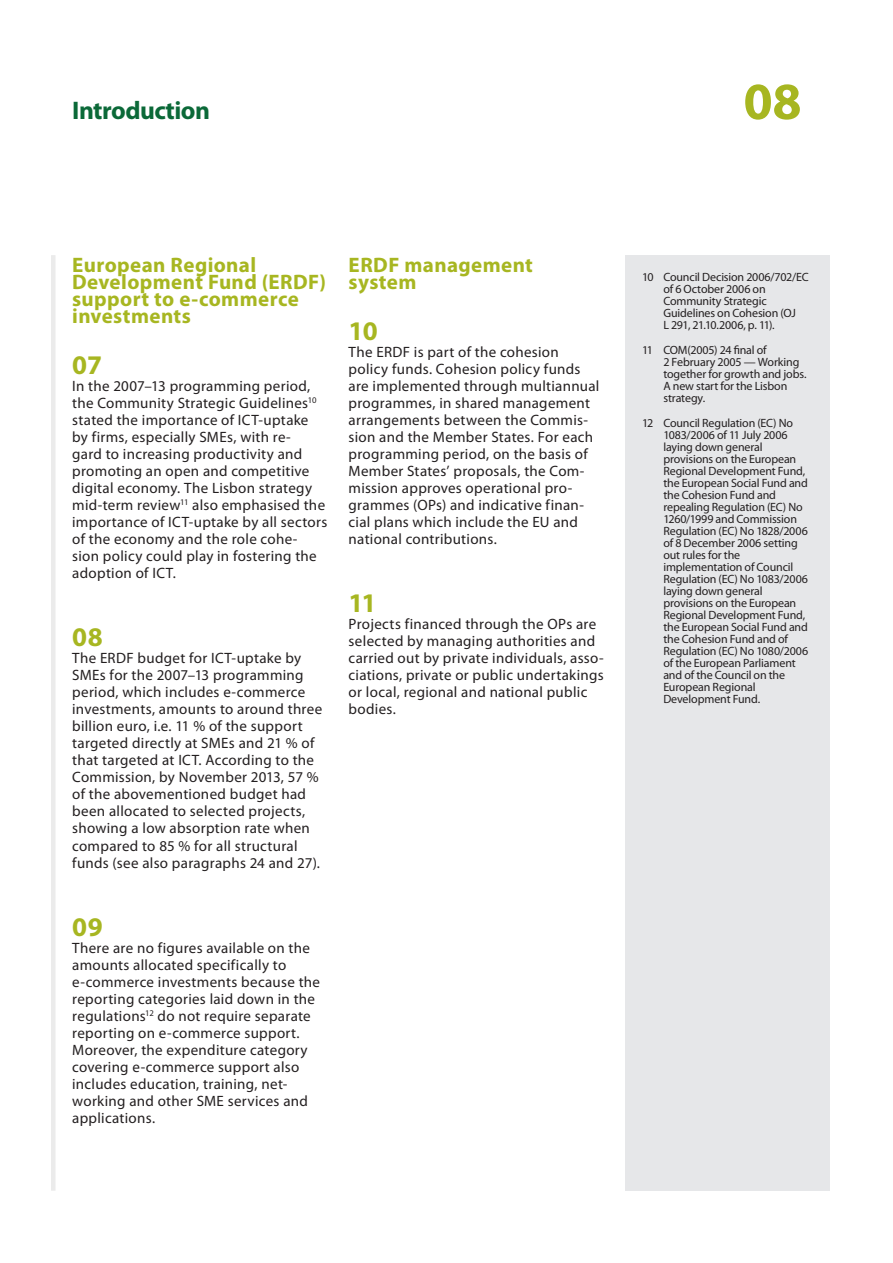
<style>
.page{position:relative;width:893px;height:1263px;background:#fff}
.page>*{position:absolute;margin:0;border:0;box-sizing:border-box;transform-origin:0 0}
.t1{font:700 52.5px "Myriad Pro";color:#a7b621}
.E_05_-_CHAP__1__TEXT{font:700 27px "Myriad Pro";letter-spacing:-.005em;color:#a7b621}
.t2{font:700 25.5px "Myriad Pro";letter-spacing:-.02em;color:#0b6938}
.E_02_-_CHAP__TITRE_C{font:700 21px/17px "Myriad Pro";letter-spacing:.02em;color:#a7b621}
.E_05_-_CHAP__1__TEXT-2{font:15px/17px "Myriad Pro";letter-spacing:.02em;color:#231f20}
.E_08_-_CHAP__FOOTNOT{font:12px/12px "Myriad Pro";letter-spacing:-.01em;color:#231f20}
</style>
<div class="page">
<div style="left:51px;top:255px;width:5px;height:936px;background:#ebebeb"></div>
<div style="left:625px;top:255px;width:204px;height:936px;background:#e6e7e9"></div>
<p class="t2" style="left:72px;top:94px;width:139px">Introduction</p>
<p class="t1" style="left:743px;top:67px;width:60px">08</p>
<p class="E_02_-_CHAP__TITRE_C" style="left:72px;top:256px;width:255px">European Regional<br>Development Fund (ERDF) support to e‑commerce investments</p>
<p class="E_05_-_CHAP__1__TEXT" style="left:72px;top:347px;width:31px">07</p>
<p class="E_05_-_CHAP__1__TEXT-2" style="left:72px;top:377px;width:257px">In the 2007–13 programming period, the Community Strategic Guidelines<sup>10 </sup>stated the importance of ICT‑uptake by firms, especially SMEs, with re‑<br>gard to increasing productivity and promoting an open and competitive digital economy. The Lisbon strategy mid‑term review<sup>11</sup> also emphasised the importance of ICT‑uptake by all sectors of the economy and the role cohe‑ sion policy could play in fostering the adoption of ICT.</p>
<p class="E_05_-_CHAP__1__TEXT" style="left:72px;top:620px;width:32px">08</p>
<p class="E_05_-_CHAP__1__TEXT-2" style="left:72px;top:650px;width:252px">The ERDF budget for ICT‑uptake by SMEs for the 2007–13 programming period, which includes e‑commerce investments, amounts to around three billion euro, i.e. 11 % of the support targeted directly at SMEs and 21 % of that targeted at ICT. According to the Commission, by November 2013, 57 % of the abovementioned budget had been allocated to selected projects, showing a low absorption rate when compared to 85 % for all structural funds (see also paragraphs 24 and 27).</p>
<p class="E_05_-_CHAP__1__TEXT" style="left:72px;top:909px;width:32px">09</p>
<p class="E_05_-_CHAP__1__TEXT-2" style="left:72px;top:939px;width:249px">There are no figures available on the amounts allocated specifically to e‑commerce investments because the reporting categories laid down in the regulations<sup>12</sup> do not require separate reporting on e‑commerce support.<br>Moreover, the expenditure category covering e‑commerce support also includes education, training, net‑ working and other SME services and applications.</p>
<p class="E_02_-_CHAP__TITRE_C" style="left:349px;top:256px;width:186px">ERDF management system</p>
<p class="E_05_-_CHAP__1__TEXT" style="left:349px;top:313px;width:31px">10</p>
<p class="E_05_-_CHAP__1__TEXT-2" style="left:349px;top:343px;width:252px">The ERDF is part of the cohesion policy funds. Cohesion policy funds are implemented through multiannual programmes, in shared management arrangements between the Commis‑ sion and the Member States. For each programming period, on the basis of Member States’ proposals, the Com‑ mission approves operational pro‑ grammes (OPs) and indicative finan‑ cial plans which include the EU and national contributions.</p>
<p class="E_05_-_CHAP__1__TEXT" style="left:349px;top:586px;width:29px">11</p>
<p class="E_05_-_CHAP__1__TEXT-2" style="left:349px;top:616px;width:257px">Projects financed through the OPs are selected by managing authorities and carried out by private individuals, asso‑ ciations, private or public undertakings or local, regional and national public bodies.</p>
<p class="E_08_-_CHAP__FOOTNOT" style="left:663px;top:271px;width:147px;text-indent:-21px">10 Council Decision 2006/702/EC of 6 October 2006 on<br>Community Strategic<br>Guidelines on Cohesion (OJ<br>L 291, 21.10.2006, p. 11).</p>
<p class="E_08_-_CHAP__FOOTNOT" style="left:663px;top:344px;width:145px;text-indent:-21px">11 COM(2005) 24 final of<br>2 February 2005 — Working together for growth and jobs.<br>A new start for the Lisbon strategy.</p>
<p class="E_08_-_CHAP__FOOTNOT" style="left:663px;top:416px;width:146px;text-indent:-21px">12 Council Regulation (EC) No<br>1083/2006 of 11 July 2006 laying down general provisions on the European<br>Regional Development Fund, the European Social Fund and the Cohesion Fund and repealing Regulation (EC) No<br>1260/1999 and Commission<br>Regulation (EC) No 1828/2006 of 8 December 2006 setting out rules for the implementation of Council<br>Regulation (EC) No 1083/2006 laying down general provisions on the European<br>Regional Development Fund, the European Social Fund and the Cohesion Fund and of<br>Regulation (EC) No 1080/2006 of the European Parliament and of the Council on the<br>European Regional<br>Development Fund.</p>
</div>
